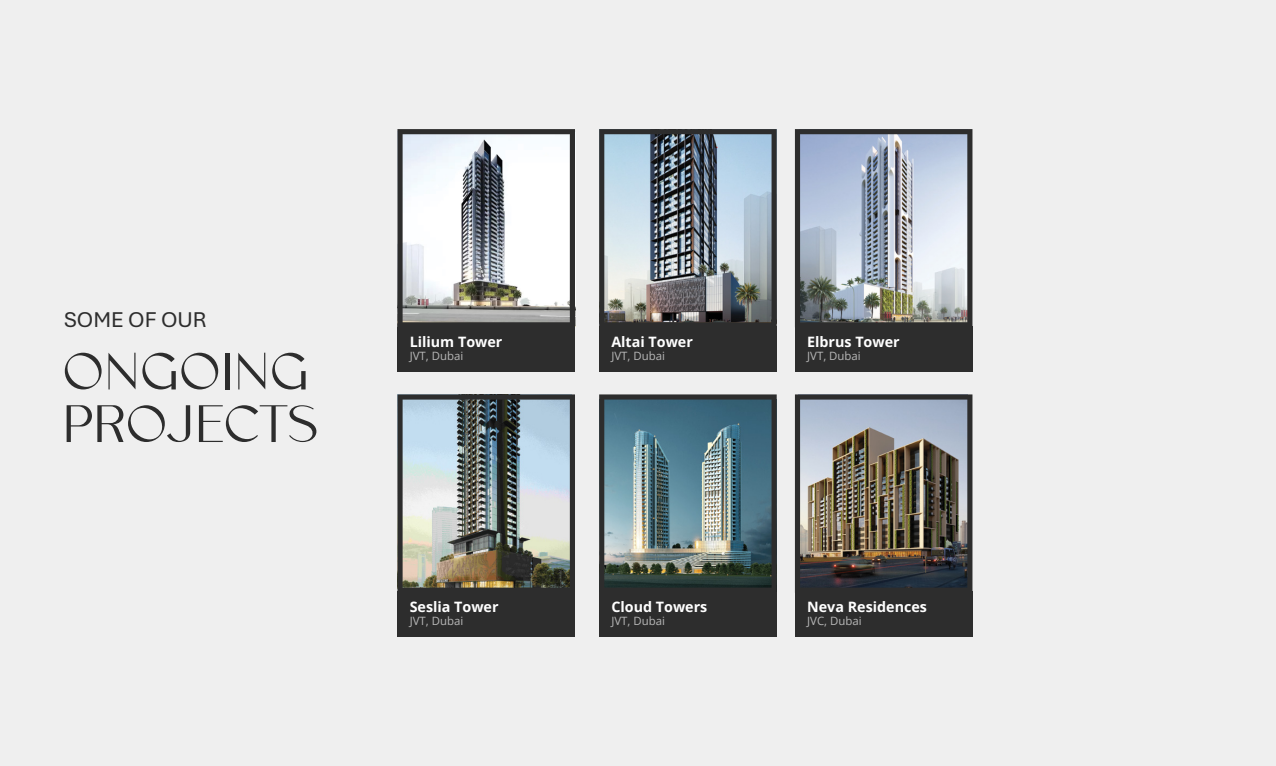
<style>
.page{position:relative;width:1276px;height:766px;background:#fff}
.page>*{position:absolute;margin:0;border:0;box-sizing:border-box;transform-origin:0 0}
.t1{font:52.5px/52.5px "Vonca";letter-spacing:.02em;color:#2d2d2d}
.t2{font:22.5px "Aptos";color:#2d2d2d}
.t3{font:700 14.25px "Open Sans";color:#fff}
.t4{font:11.4px "Open Sans";color:#b7b7b7}
</style>
<div class="page">
<div style="left:0;top:0;width:1276px;height:765px;background:#efefef"></div>
<div style="left:599px;top:326px;width:177px;height:45px;background:#2d2d2d"></div>
<img style="left:599px;top:129px;width:177px;height:197px">
<div style="left:795px;top:326px;width:177px;height:45px;background:#2d2d2d"></div>
<img style="left:795px;top:129px;width:177px;height:197px">
<div style="left:397px;top:591px;width:178px;height:45px;background:#2d2d2d"></div>
<img style="left:397px;top:394px;width:178px;height:197px">
<div style="left:599px;top:591px;width:177px;height:45px;background:#2d2d2d"></div>
<img style="left:599px;top:394px;width:177px;height:197px">
<div style="left:795px;top:591px;width:177px;height:45px;background:#2d2d2d"></div>
<img style="left:795px;top:394px;width:177px;height:197px">
<div style="left:397px;top:326px;width:178px;height:45px;background:#2d2d2d"></div>
<svg style="left:397px;top:129px;width:178px;height:198px"></svg>
<h2 class="t2" style="left:64px;top:304px;width:144px">SOME OF OUR</h2>
<h1 class="t1" style="left:63px;top:347px;width:257px">ONGOING<br>PROJECTS</h1>
<p class="t3" style="left:410px;top:331px;width:94px">Lilium Tower</p>
<p class="t4" style="left:410px;top:348px;width:55px">JVT, Dubai</p>
<p class="t3" style="left:410px;top:596px;width:90px">Seslia Tower</p>
<p class="t4" style="left:410px;top:613px;width:55px">JVT, Dubai</p>
<p class="t3" style="left:611px;top:331px;width:83px">Altai Tower</p>
<p class="t4" style="left:611px;top:348px;width:55px">JVT, Dubai</p>
<p class="t3" style="left:611px;top:596px;width:97px">Cloud Towers</p>
<p class="t4" style="left:611px;top:613px;width:55px">JVT, Dubai</p>
<p class="t3" style="left:807px;top:331px;width:94px">Elbrus Tower</p>
<p class="t4" style="left:807px;top:348px;width:55px">JVT, Dubai</p>
<p class="t3" style="left:807px;top:596px;width:121px">Neva Residences</p>
<p class="t4" style="left:807px;top:613px;width:56px">JVC, Dubai</p>
</div>
